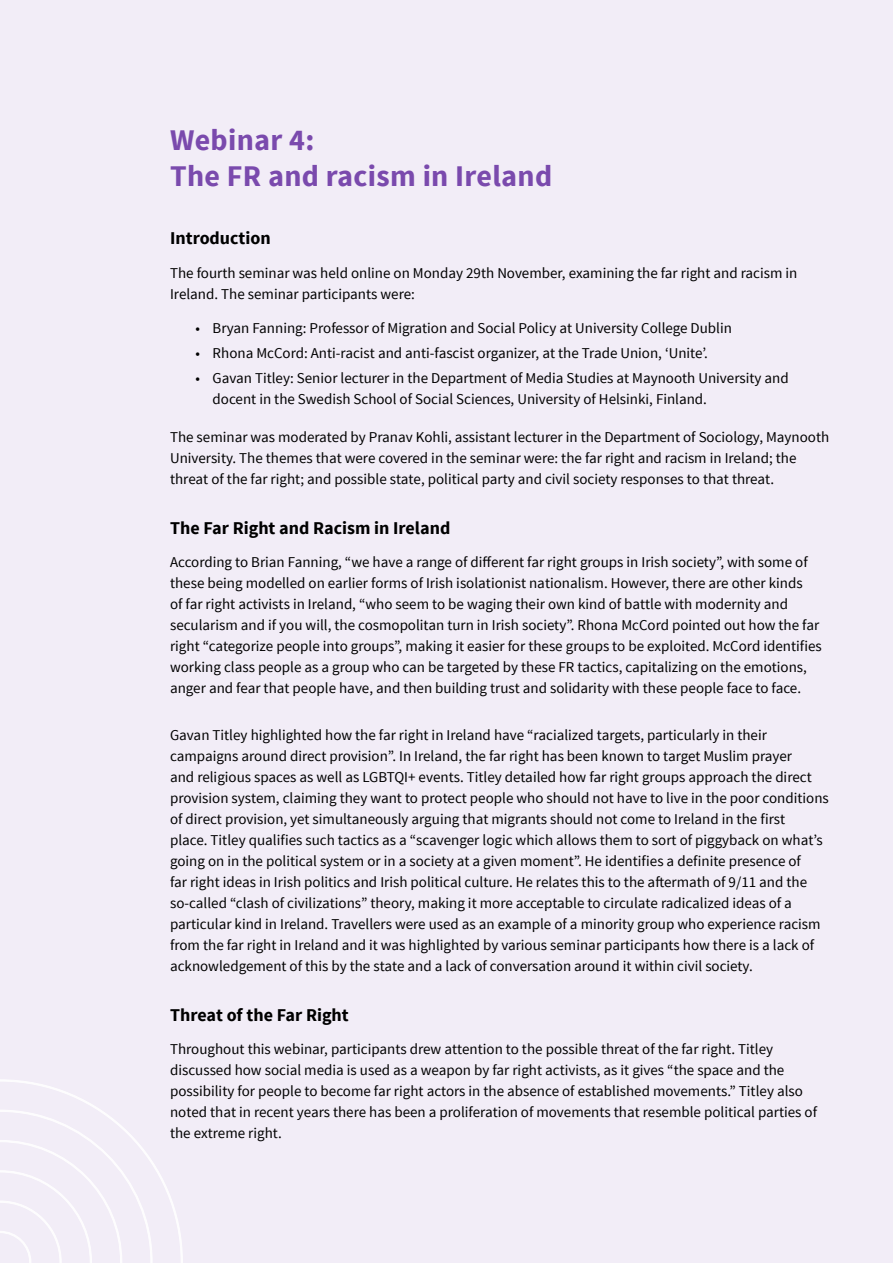
<style>
.page{position:relative;width:893px;height:1263px;background:#fff}
.page>*{position:absolute;margin:0;border:0;box-sizing:border-box;transform-origin:0 0}
.t1{font:700 30px/36px "Source Sans Pro";letter-spacing:.01em;color:#7a4aad}
.t2{font:700 18px "Source Sans Pro";color:#000}
.t3{font:15px/21px "Source Sans Pro";color:#000}
</style>
<div class="page">
<div style="left:0;top:0;width:893px;height:1262px;background:#f2edf7"></div>
<svg style="left:0;top:1079px;width:183px;height:184px"></svg>
<h1 class="t1" style="left:170px;top:123px;width:384px">Webinar 4:<br>The FR and racism in Ireland</h1>
<p class="t2" style="left:170px;top:227px;width:102px">Introduction</p>
<p class="t3" style="left:170px;top:263px;width:629px">The fourth seminar was held online on Monday 29th November, examining the far right and racism in<br>Ireland. The seminar participants were:</p>
<p class="t3" style="left:196px;top:317px;width:538px">• Bryan Fanning: Professor of Migration and Social Policy at University College Dublin</p>
<p class="t3" style="left:196px;top:343px;width:514px">• Rhona McCord: Anti-racist and anti-fascist organizer, at the Trade Union, ‘Unite’.</p>
<p class="t3" style="left:213px;top:368px;width:578px;text-indent:-17px">• Gavan Titley: Senior lecturer in the Department of Media Studies at Maynooth University and docent in the Swedish School of Social Sciences, University of Helsinki, Finland.</p>
<p class="t3" style="left:170px;top:427px;width:661px">The seminar was moderated by Pranav Kohli, assistant lecturer in the Department of Sociology, Maynooth<br>University. The themes that were covered in the seminar were: the far right and racism in Ireland; the threat of the far right; and possible state, political party and civil society responses to that threat.</p>
<p class="t2" style="left:170px;top:516px;width:282px">The Far Right and Racism in Ireland</p>
<p class="t3" style="left:170px;top:552px;width:653px">According to Brian Fanning, “we have a range of different far right groups in Irish society”, with some of these being modelled on earlier forms of Irish isolationist nationalism. However, there are other kinds<br>of far right activists in Ireland, “who seem to be waging their own kind of battle with modernity and secularism and if you will, the cosmopolitan turn in Irish society”. Rhona McCord pointed out how the far right “categorize people into groups”, making it easier for these groups to be exploited. McCord identifies working class people as a group who can be targeted by these FR tactics, capitalizing on the emotions, anger and fear that people have, and then building trust and solidarity with these people face to face.</p>
<p class="t3" style="left:170px;top:725px;width:660px">Gavan Titley highlighted how the far right in Ireland have “racialized targets, particularly in their campaigns around direct provision”. In Ireland, the far right has been known to target Muslim prayer<br>and religious spaces as well as LGBTQI+ events. Titley detailed how far right groups approach the direct provision system, claiming they want to protect people who should not have to live in the poor conditions of direct provision, yet simultaneously arguing that migrants should not come to Ireland in the first<br>place. Titley qualifies such tactics as a “scavenger logic which allows them to sort of piggyback on what’s going on in the political system or in a society at a given moment”. He identifies a definite presence of<br>far right ideas in Irish politics and Irish political culture. He relates this to the aftermath of 9/11 and the so-called “clash of civilizations” theory, making it more acceptable to circulate radicalized ideas of a particular kind in Ireland. Travellers were used as an example of a minority group who experience racism from the far right in Ireland and it was highlighted by various seminar participants how there is a lack of acknowledgement of this by the state and a lack of conversation around it within civil society.</p>
<p class="t2" style="left:170px;top:1003px;width:180px">Threat of the Far Right</p>
<p class="t3" style="left:170px;top:1039px;width:648px">Throughout this webinar, participants drew attention to the possible threat of the far right. Titley discussed how social media is used as a weapon by far right activists, as it gives “the space and the possibility for people to become far right actors in the absence of established movements.” Titley also noted that in recent years there has been a proliferation of movements that resemble political parties of the extreme right.</p>
</div>
